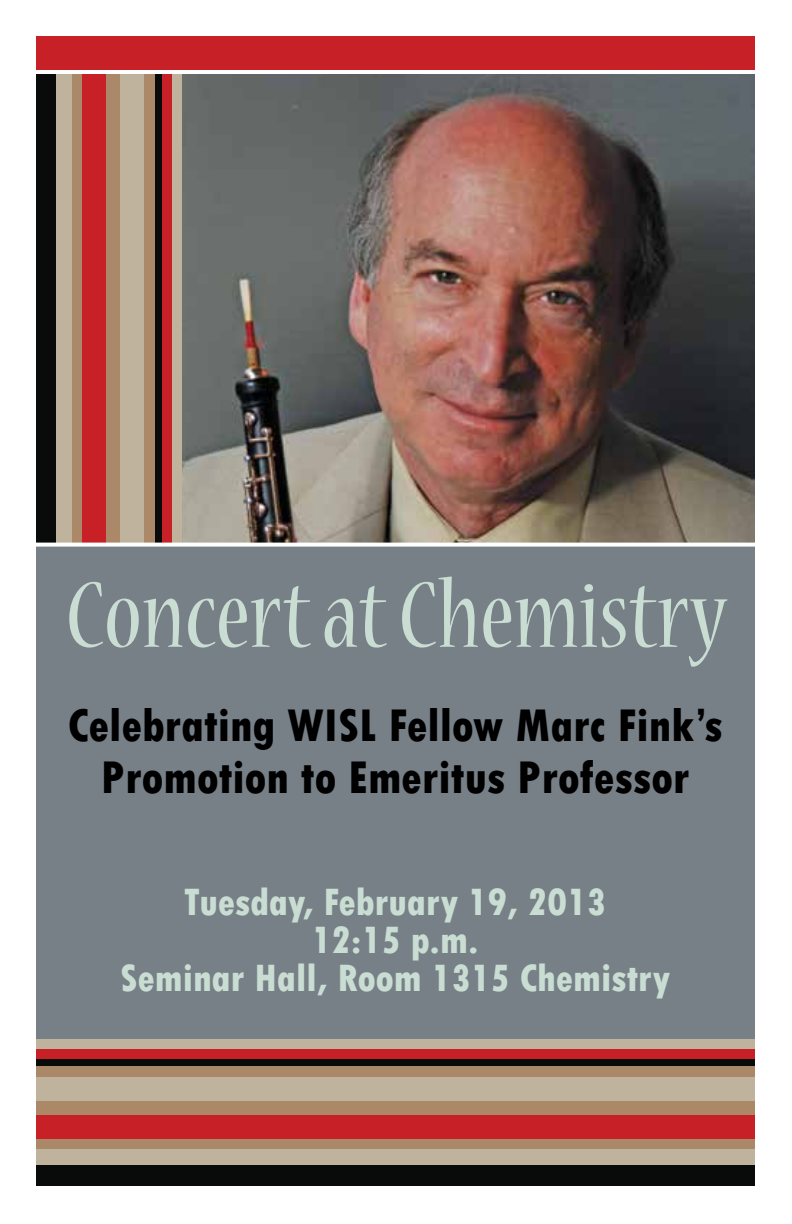
<style>
.page{position:relative;width:792px;height:1224px;background:#fff}
.page>*{position:absolute;margin:0;border:0;box-sizing:border-box;transform-origin:0 0}
.t1{font:condensed 104px "Nueva Std";color:#c9ddd2}
.t2{font:800 condensed 48px/52px "Tw Cen";color:#000;text-align:center}
.t3{font:800 condensed 40px/38px "Tw Cen";color:#c9ddd2;text-align:center}
</style>
<div class="page">
<div style="left:36px;top:516px;width:719px;height:669px;background:#777f87"></div>
<img style="left:181px;top:74px;width:574px;height:469px">
<div style="left:36px;top:36px;width:719px;height:36px;background:#c72127"></div>
<div style="left:78px;top:72px;width:29px;height:474px;background:#c72127"></div>
<div style="left:107px;top:72px;width:14px;height:474px;background:#aa8868"></div>
<div style="left:171px;top:72px;width:10px;height:472px;background:#c0b39d"></div>
<div style="left:36px;top:72px;width:20px;height:474px;background:#090b0a"></div>
<div style="left:161px;top:72px;width:10px;height:474px;background:#c72127"></div>
<div style="left:71px;top:72px;width:10px;height:474px;background:#aa8868"></div>
<div style="left:56px;top:72px;width:15px;height:472px;background:#c0b39d"></div>
<div style="left:154px;top:72px;width:8px;height:474px;background:#090b0a"></div>
<div style="left:121px;top:72px;width:23px;height:472px;background:#c0b39d"></div>
<div style="left:144px;top:72px;width:10px;height:474px;background:#aa8868"></div>
<hr style="left:0;top:70px;width:792px;height:4px;background:#fff">
<svg style="left:36px;top:543px;width:719px;height:4px;background:#f1f1f2"></svg>
<div style="left:36px;top:1114px;width:719px;height:29px;background:#c72127"></div>
<div style="left:36px;top:1100px;width:719px;height:14px;background:#aa8868"></div>
<div style="left:36px;top:1040px;width:719px;height:10px;background:#c0b39d"></div>
<div style="left:36px;top:1165px;width:719px;height:20px;background:#090b0a"></div>
<div style="left:36px;top:1050px;width:719px;height:10px;background:#c72127"></div>
<div style="left:36px;top:1140px;width:719px;height:10px;background:#aa8868"></div>
<div style="left:36px;top:1150px;width:719px;height:15px;background:#c0b39d"></div>
<div style="left:36px;top:1059px;width:719px;height:8px;background:#090b0a"></div>
<div style="left:36px;top:1077px;width:719px;height:23px;background:#c0b39d"></div>
<div style="left:36px;top:1067px;width:719px;height:10px;background:#aa8868"></div>
<h1 class="t1" style="left:66px;top:569px;width:663px">Concert at Chemistry</h1>
<p class="t2" style="left:68px;top:699px;width:656px">Celebrating WISL Fellow Marc Fink’s<br>Promotion to Emeritus Professor</p>
<p class="t3" style="left:120px;top:883px;width:551px">Tuesday, February 19, 2013<br>12:15 p.m.<br>Seminar Hall, Room 1315 Chemistry</p>
</div>
